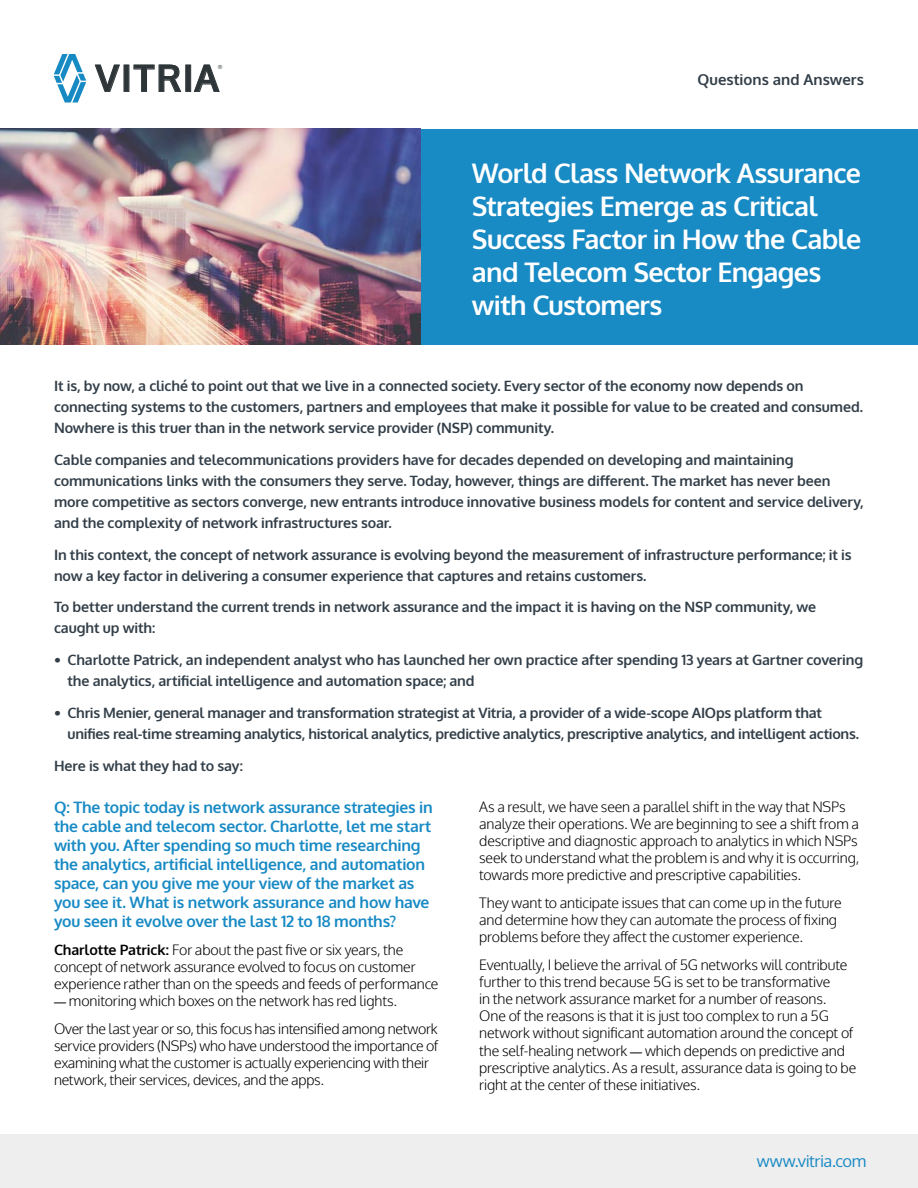
<style>
.page{position:relative;width:918px;height:1188px;background:#fff}
.page>*{position:absolute;margin:0;border:0;box-sizing:border-box;transform-origin:0 0}
.t1{font:700 36.75px "Oxygen";letter-spacing:.05em;color:#2d3538}
.t2{font:700 27px/33px "Oxygen";letter-spacing:-.025em;color:#fff}
.t3{font:16.5px "Oxygen";letter-spacing:-.025em;color:#188ac4}
.question{font:700 15.75px/18.9px "Oxygen";letter-spacing:-.015em;color:#188ac4}
.t4{font:700 15px "Oxygen";color:#323e48}
.body{font:700 14.25px/21px "Oxygen";letter-spacing:-.01em;color:#323e48}
.body-2{font:300 14.25px/17.1px "Oxygen";letter-spacing:-.01em;color:#000}
.t5{font:5.25px "Oxygen";color:#2d3538}
.s1{font-weight:700}
.s2{font-family:"Arial";font-weight:400;font-size:12px}
</style>
<div class="page">
<div style="left:0;top:1134px;width:918px;height:54px;background:#efeeef"></div>
<div style="left:420px;top:129px;width:498px;height:216px;background:#188ac4"></div>
<img style="left:0;top:129px;width:420px;height:216px">
<svg style="left:54px;top:54px;width:32px;height:49px"></svg>
<h1 class="t1" style="left:96px;top:55px;width:125px">VITRIA</h1>
<p class="t5" style="left:218px;top:64px;width:6px">®</p>
<p class="t4" style="left:698px;top:70px;width:168px">Questions and Answers</p>
<p class="t2" style="left:472px;top:158px;width:391px">World Class Network Assurance<br>Strategies Emerge as Critical<br>Success Factor in How the Cable and Telecom Sector Engages with Customers</p>
<p class="body" style="left:54px;top:376px;width:811px">It is, by now, a cliché to point out that we live in a connected society. Every sector of the economy now depends on connecting systems to the customers, partners and employees that make it possible for value to be created and consumed.<br>Nowhere is this truer than in the network service provider (NSP) community.</p>
<p class="body" style="left:54px;top:450px;width:811px">Cable companies and telecommunications providers have for decades depended on developing and maintaining communications links with the consumers they serve. Today, however, things are different. The market has never been more competitive as sectors converge, new entrants introduce innovative business models for content and service delivery, and the complexity of network infrastructures soar.</p>
<p class="body" style="left:54px;top:544px;width:799px">In this context, the concept of network assurance is evolving beyond the measurement of infrastructure performance; it is now a key factor in delivering a consumer experience that captures and retains customers.</p>
<p class="body" style="left:54px;top:597px;width:764px">To better understand the current trends in network assurance and the impact it is having on the NSP community, we caught up with:</p>
<p class="body" style="left:68px;top:650px;width:797px;text-indent:-14px">• Charlotte Patrick, an independent analyst who has launched her own practice after spending 13 years at Gartner covering the analytics, artificial intelligence and automation space; and</p>
<p class="body" style="left:68px;top:703px;width:793px;text-indent:-14px">• Chris Menier, general manager and transformation strategist at Vitria, a provider of a wide-scope AIOps platform that unifies real-time streaming analytics, historical analytics, predictive analytics, prescriptive analytics, and intelligent actions.</p>
<p class="body" style="left:54px;top:756px;width:191px">Here is what they had to say:</p>
<p class="question" style="left:54px;top:799px;width:380px">Q: The topic today is network assurance strategies in the cable and telecom sector. Charlotte, let me start with you. After spending so much time researching the analytics, artificial intelligence, and automation space, can you give me your view of the market as you see it. What is network assurance and how have you seen it evolve over the last 12 to 18 months?</p>
<p class="body-2" style="left:54px;top:941px;width:386px"><span class="s1">Charlotte Patrick:</span> For about the past five or six years, the concept of network assurance evolved to focus on customer experience rather than on the speeds and feeds of performance</p>
<p class="body-2" style="left:54px;top:993px;width:345px"><span class="s2">—</span> monitoring which boxes on the network has red lights.</p>
<p class="body-2" style="left:54px;top:1020px;width:386px">Over the last year or so, this focus has intensified among network service providers (NSPs) who have understood the importance of examining what the customer is actually experiencing with their network, their services, devices, and the apps.</p>
<p class="body-2" style="left:479px;top:798px;width:382px">As a result, we have seen a parallel shift in the way that NSPs analyze their operations. We are beginning to see a shift from a descriptive and diagnostic approach to analytics in which NSPs seek to understand what the problem is and why it is occurring, towards more predictive and prescriptive capabilities.</p>
<p class="body-2" style="left:479px;top:895px;width:364px">They want to anticipate issues that can come up in the future and determine how they can automate the process of fixing problems before they affect the customer experience.</p>
<p class="body-2" style="left:479px;top:957px;width:379px">Eventually, I believe the arrival of 5G networks will contribute further to this trend because 5G is set to be transformative<br>in the network assurance market for a number of reasons.<br>One of the reasons is that it is just too complex to run a 5G network without significant automation around the concept of the self-healing network <span class="s2">—</span> which depends on predictive and prescriptive analytics. As a result, assurance data is going to be right at the center of these initiatives.</p>
<p class="t3" style="left:757px;top:1150px;width:111px">www.vitria.com</p>
</div>
